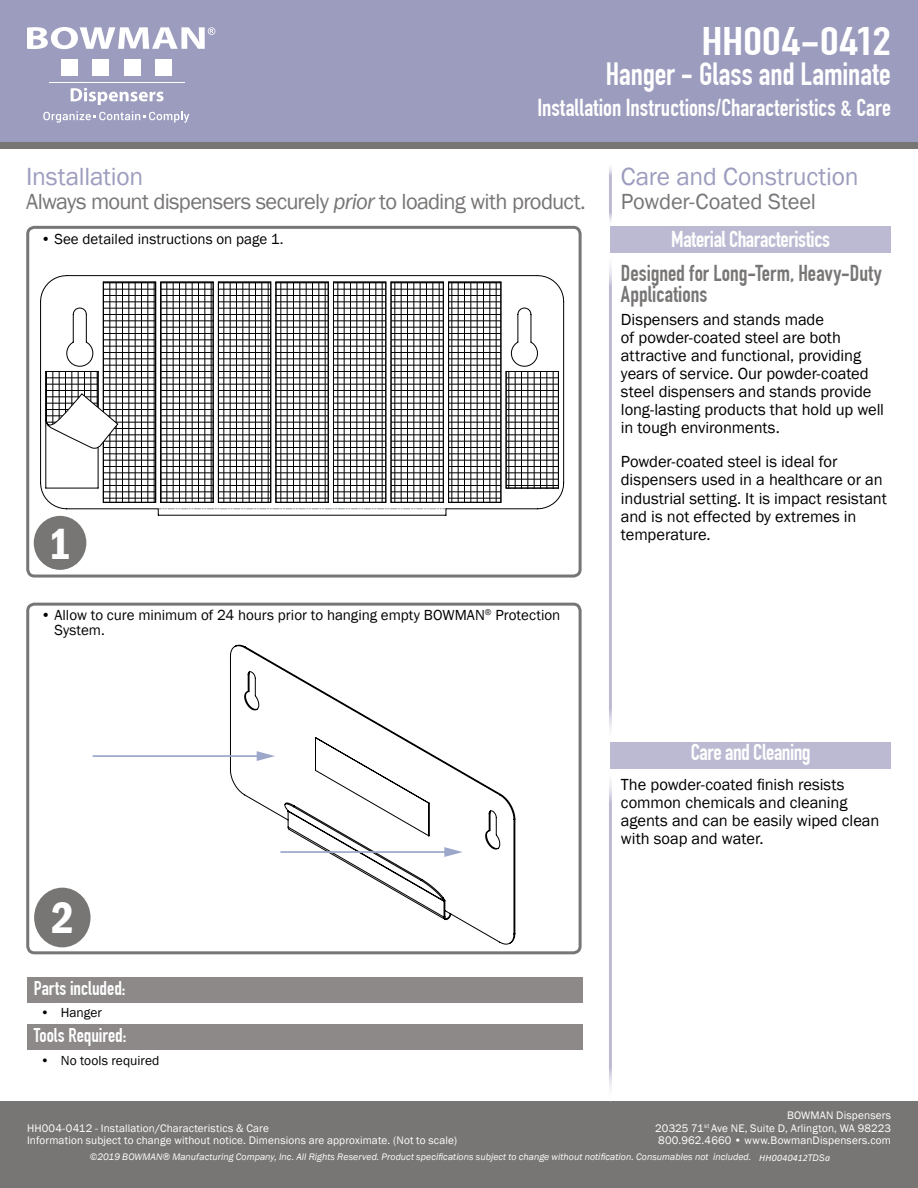
<style>
.page{position:relative;width:918px;height:1188px;background:#fff}
.page>*{position:absolute;margin:0;border:0;box-sizing:border-box;transform-origin:0 0}
.t1{font:600 condensed 45px "Franklin Gothic";color:#fff}
.t2{font:700 39px "DIN Condensed";color:#fff;scale:1.28 1}
.t3{font:700 31.5px "DIN Condensed";letter-spacing:-.005em;color:#fff}
.t4{font:25.5px "Franklin Gothic";letter-spacing:-.01em;color:#9c9cbe}
.t5{font:700 24px "DIN Condensed";letter-spacing:.005em;color:#fff}
.t6{font:22.5px "Franklin Gothic";letter-spacing:-.03em;color:#787675}
.t7{font:700 22.5px/21px "DIN Condensed";color:#787675}
.t8{font:700 22.5px "DIN Condensed";letter-spacing:-.02em;color:#fff}
.t9{font:22.5px "Franklin Gothic";letter-spacing:-.01em;color:#787675}
.t10{font:700 19.5px "DIN Condensed";color:#fff}
.t11{font:16.5px/18px "Franklin Gothic";letter-spacing:-.005em;color:#000}
.t12{font:15px/15px "Franklin Gothic";color:#000}
.t13{font:13.5px "Franklin Gothic";color:#000}
.t14{font:11.25px/12.8px "Franklin Gothic";letter-spacing:.01em;color:#fff;text-align:justify}
.t15{font:italic 9.75px "Franklin Gothic";letter-spacing:.005em;color:#fff}
.t16{font:italic 9.75px "Calibri";letter-spacing:.03em;color:#fff}
.s1{font-style:italic}
.s2{font-family:"Franklin Gothic"}
</style>
<div class="page">
<div style="left:0;top:0;width:918px;height:148px;background:#787675"></div>
<div style="left:0;top:1101px;width:918px;height:87px;background:#787675"></div>
<div style="left:0;top:0;width:918px;height:142px;background:#9c9cbe"></div>
<div style="left:610px;top:226px;width:281px;height:27px;background:#bbbad2"></div>
<div style="left:610px;top:742px;width:281px;height:28px;background:#bbbad2"></div>
<div style="left:34px;top:888px;width:57px;height:59px;background:#787675;border-radius:50%"></div>
<div style="left:34px;top:516px;width:52px;height:54px;background:#787675;border-radius:50%"></div>
<div style="left:26px;top:226px;width:556px;height:352px;border:3px solid #777575;border-radius:7px"></div>
<div style="left:26px;top:603px;width:556px;height:351px;border:3px solid #777575;border-radius:7px"></div>
<svg style="left:27px;top:27px;width:188px;height:22px"></svg>
<div style="left:61px;top:60px;width:17px;height:16px;background:#fff"></div>
<div style="left:92px;top:60px;width:17px;height:16px;background:#fff"></div>
<div style="left:124px;top:60px;width:17px;height:16px;background:#fff"></div>
<div style="left:155px;top:60px;width:17px;height:16px;background:#fff"></div>
<hr style="left:49px;top:82px;width:135px;height:1px;background:#fff">
<svg style="left:71px;top:88px;width:93px;height:17px"></svg>
<svg style="left:43px;top:111px;width:146px;height:12px"></svg>
<svg style="left:230px;top:645px;width:285px;height:300px"></svg>
<hr style="left:93px;top:755px;width:167px;height:2px;background:#9ca7c9">
<svg style="left:257px;top:751px;width:18px;height:10px"></svg>
<hr style="left:281px;top:851px;width:167px;height:2px;background:#9ca7c9">
<svg style="left:444px;top:847px;width:19px;height:10px"></svg>
<div style="left:27px;top:977px;width:555px;height:26px;background:#8c8988"></div>
<div style="left:27px;top:1024px;width:555px;height:26px;background:#8c8988"></div>
<svg style="left:40px;top:275px;width:524px;height:240px"></svg>
<svg style="left:158px;top:509px;width:288px;height:1px"></svg>
<svg style="left:508px;top:373px;width:48px;height:113px"></svg>
<div style="left:506px;top:371px;width:52px;height:117px;border:1px solid #000"></div>
<svg style="left:163px;top:284px;width:48px;height:216px"></svg>
<div style="left:161px;top:282px;width:52px;height:220px;border:1px solid #000"></div>
<svg style="left:451px;top:284px;width:48px;height:216px"></svg>
<div style="left:449px;top:282px;width:52px;height:220px;border:1px solid #000"></div>
<svg style="left:220px;top:284px;width:49px;height:216px"></svg>
<div style="left:218px;top:282px;width:53px;height:220px;border:1px solid #000"></div>
<svg style="left:335px;top:284px;width:49px;height:216px"></svg>
<div style="left:333px;top:282px;width:53px;height:220px;border:1px solid #000"></div>
<svg style="left:393px;top:284px;width:48px;height:216px"></svg>
<div style="left:391px;top:282px;width:52px;height:220px;border:1px solid #000"></div>
<svg style="left:278px;top:284px;width:48px;height:216px"></svg>
<div style="left:276px;top:282px;width:52px;height:220px;border:1px solid #000"></div>
<svg style="left:105px;top:284px;width:49px;height:216px"></svg>
<div style="left:103px;top:282px;width:53px;height:220px;border:1px solid #000"></div>
<svg style="left:45px;top:371px;width:73px;height:79px"></svg>
<h2 class="t2" style="left:701px;top:27px;width:150px">HH004-0412</h2>
<h3 class="t3" style="left:606px;top:63px;width:287px">Hanger - Glass and Laminate</h3>
<h3 class="t5" style="left:537px;top:99px;width:355px">Installation Instructions/Characteristics &amp; Care</h3>
<h3 class="t4" style="left:26px;top:166px;width:119px">Installation</h3>
<h3 class="t6" style="left:26px;top:192px;width:561px">Always mount dispensers securely <span class="s1">prior</span> to loading with product.</h3>
<p class="t12" style="left:41px;top:232px;width:244px">ï See detailed instructions on page 1.</p>
<h1 class="t1" style="left:48px;top:517px;width:24px">1</h1>
<p class="t12" style="left:54px;top:608px;width:508px;text-indent:-14px">ï Allow to cure minimum of 24 hours prior to hanging empty BOWMAN<sup>®</sup> Protection<br>System.</p>
<h3 class="t4" style="left:621px;top:166px;width:239px">Care and Construction</h3>
<h3 class="t9" style="left:621px;top:192px;width:197px">Powder-Coated Steel</h3>
<h3 class="t8" style="left:671px;top:230px;width:160px">Material Characteristics</h3>
<h3 class="t7" style="left:621px;top:265px;width:262px">Designed for Long-Term, Heavy-Duty<br>Applications</h3>
<p class="t11" style="left:621px;top:311px;width:265px">Dispensers and stands made<br>of powder-coated steel are both attractive and functional, providing years of service. Our powder-coated steel dispensers and stands provide long-lasting products that hold up well in tough environments.</p>
<p class="t11" style="left:621px;top:454px;width:267px">Powder-coated steel is ideal for dispensers used in a healthcare or an industrial setting. It is impact resistant and is not effected by extremes in temperature.</p>
<h1 class="t1" style="left:51px;top:891px;width:24px">2</h1>
<p class="t10" style="left:34px;top:981px;width:93px">Parts included:</p>
<p class="t13" style="left:40px;top:1007px;width:63px">ï Hanger</p>
<p class="t10" style="left:34px;top:1028px;width:94px">Tools Required:</p>
<p class="t13" style="left:40px;top:1054px;width:121px">ï No tools required</p>
<h3 class="t8" style="left:691px;top:744px;width:121px">Care and Cleaning</h3>
<p class="t11" style="left:621px;top:776px;width:260px">The powder-coated finish resists common chemicals and cleaning agents and can be easily wiped clean with soap and water.</p>
<p class="t14" style="left:655px;top:1109px;width:237px;text-indent:132px">BOWMAN Dispensers 20325 71<sup>st</sup> Ave NE, Suite D, Arlington, WA 98223<br>800.962.4660 ï www.BowmanDispensers.com</p>
<p class="t15" style="left:90px;top:1151px;width:663px">©2019 BOWMAN® Manufacturing Company, Inc. All Rights Reserved. Product specifications subject to change without notification. Consumables not included.</p>
<p class="t14" style="left:27px;top:1122px;width:243px">HH004-0412 - Installation/Characteristics &amp; Care</p>
<p class="t14" style="left:27px;top:1135px;width:432px">Information subject to change without notice. Dimensions are approximate. (Not to scale)</p>
<p class="t16" style="left:759px;top:1152px;width:72px">HH0040412<span class="s2">TDS</span>a</p>
</div>
